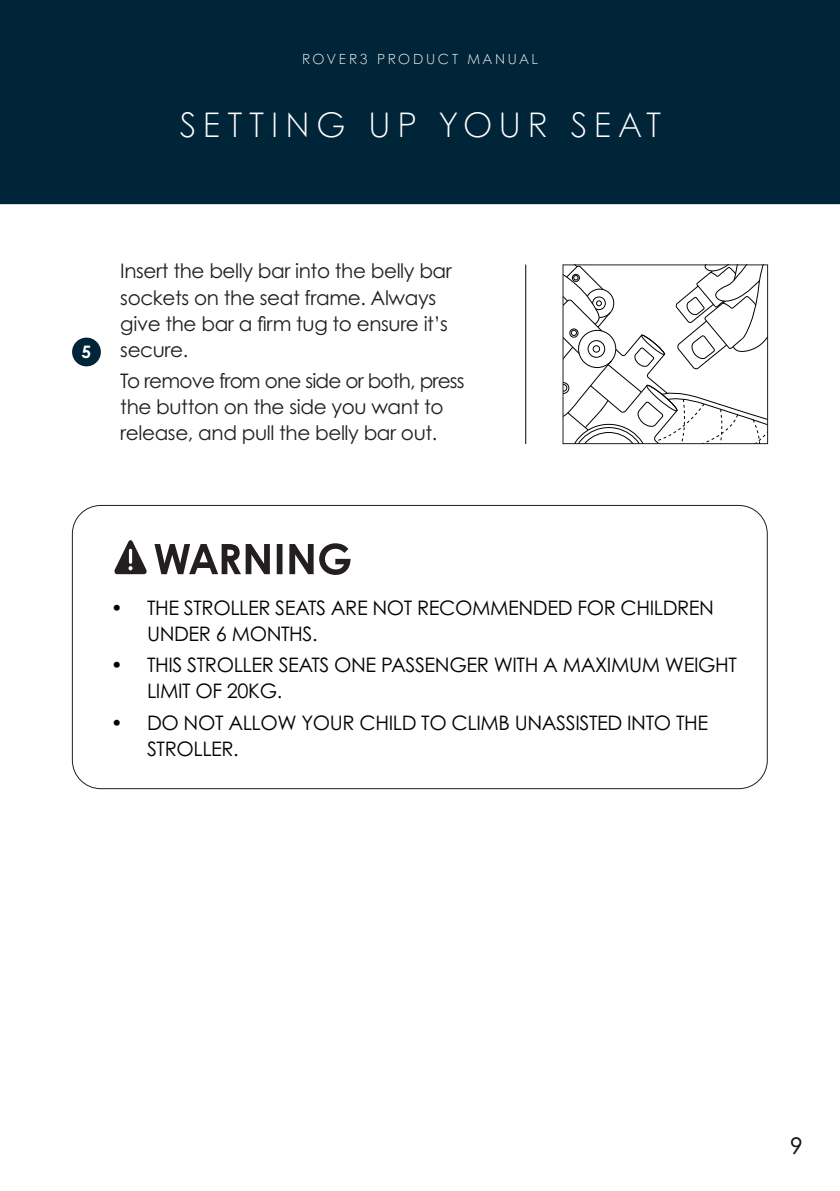
<style>
.page{position:relative;width:840px;height:1191px;background:#fff}
.page>*{position:absolute;margin:0;border:0;box-sizing:border-box;transform-origin:0 0}
.SUB-HEADING{font:300 34px "Century Gothic";letter-spacing:.2em;color:#fff}
.t1{font:22.8px "Century Gothic Pro";color:#231f20}
.t2{font:20px/26px "Century Gothic Pro";letter-spacing:-.02em;color:#231f20}
.t3{font:20px/26px "Century Gothic Pro";letter-spacing:-.02em;color:#040503}
.t4{font:700 17.2px "Century Gothic Pro";color:#fff}
.t5{font:300 14px "Century Gothic";letter-spacing:.195em;color:#fff}
</style>
<div class="page">
<div style="left:0;top:0;width:839px;height:204px;background:#002539"></div>
<svg style="left:154px;top:543px;width:196px;height:32px"></svg>
<svg style="left:114px;top:540px;width:32px;height:34px"></svg>
<div style="left:72px;top:337px;width:29px;height:29px;background:#002539;border-radius:50%"></div>
<svg style="left:564px;top:266px;width:201px;height:176px"></svg>
<div style="left:562px;top:264px;width:205px;height:180px;border:1px solid #231f20"></div>
<hr style="left:525px;top:264px;width:1px;height:180px;background:#040503">
<p class="t5" style="left:302px;top:50px;width:237px">ROVE 3 PRODUCT M NUAL</p>
<p class="t5" style="left:339px;top:50px;width:162px">PRODUCT MANUAL</p>
<p class="SUB-HEADING" style="left:179px;top:104px;width:482px">SETTING UP YOUR SEAT</p>
<p class="t4" style="left:82px;top:341px;width:11px">5</p>
<p class="t2" style="left:120px;top:258px;width:333px">Insert the belly bar into the belly bar sockets on the seat frame. Always give the bar a firm tug to ensure it’s secure.</p>
<p class="t2" style="left:120px;top:368px;width:346px">To remove from one side or both, press the button on the side you want to release, and pull the belly bar out.</p>
<p class="t3" style="left:147px;top:594px;width:568px;text-indent:-36px">• THE STROLLER SEATS ARE NOT RECOMMENDED FOR CHILDREN<br>UNDER 6 MONTHS.</p>
<p class="t3" style="left:147px;top:652px;width:591px;text-indent:-36px">• THIS STROLLER SEATS ONE PASSENGER WITH A MAXIMUM WEIGHT<br>LIMIT OF 20KG.</p>
<p class="t3" style="left:147px;top:709px;width:562px;text-indent:-36px">• DO NOT ALLOW YOUR CHILD TO CLIMB UNASSISTED INTO THE<br>STROLLER.</p>
<p class="t1" style="left:789px;top:1132px;width:14px">9</p>
</div>
